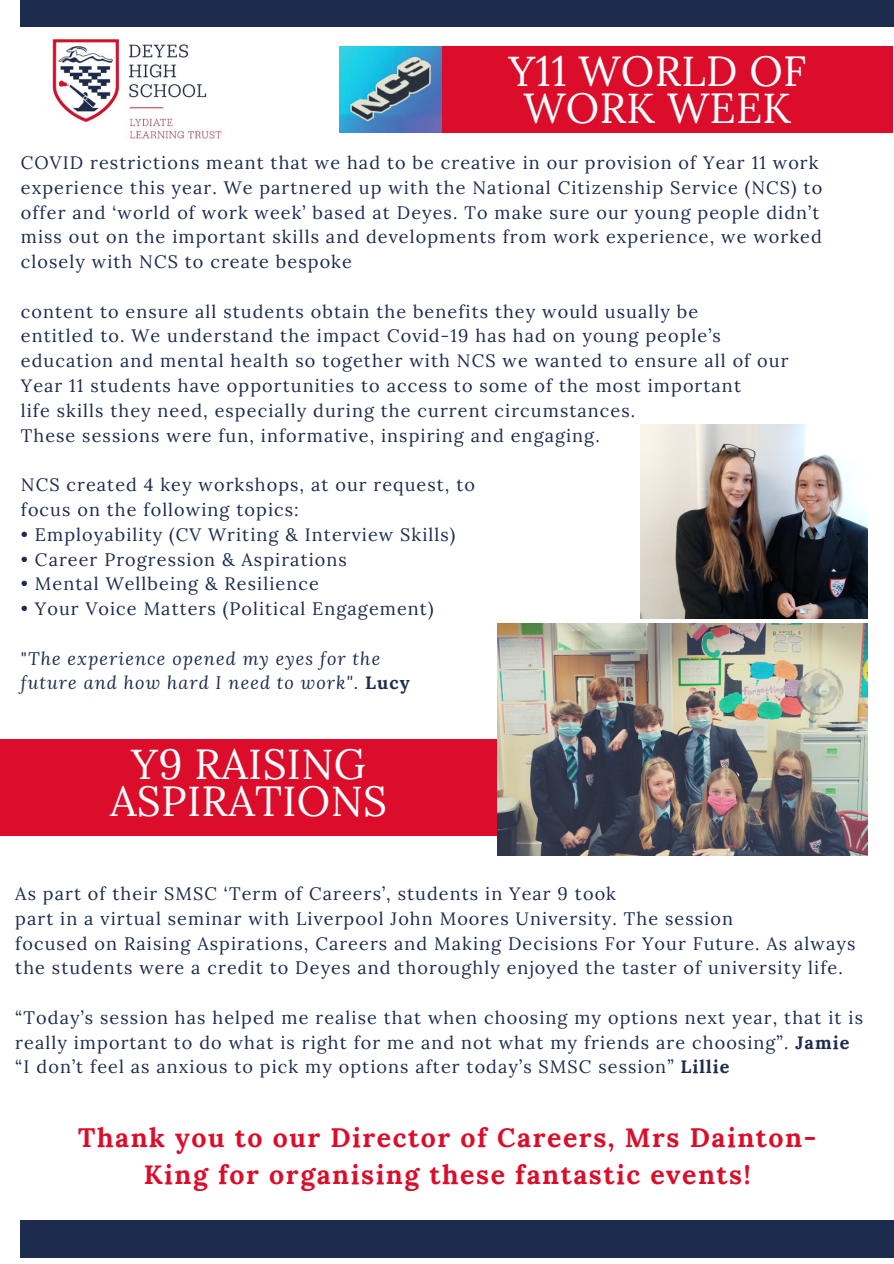
<style>
.page{position:relative;width:894px;height:1264px;background:#fff}
.page>*{position:absolute;margin:0;border:0;box-sizing:border-box;transform-origin:0 0}
.t1{font:42px/37.2px "Lora";letter-spacing:.01em;color:#fff;text-align:center}
.t2{font:700 26.55px/37px "Lora";letter-spacing:.06em;color:#db0d2a;text-align:center}
.t3{font:18px/24.8px "Lora";letter-spacing:.06em;color:#1d2b4e}
.t4{font:italic 18px "Lora";letter-spacing:.06em;color:#1d2b4e}
.s1{font-style:normal}
.s2{font-weight:700;font-style:normal}
.s3{font-weight:700}
</style>
<div class="page">
<div style="left:21px;top:1220px;width:872px;height:38px;background:#1d2b4e"></div>
<div style="left:21px;top:0;width:872px;height:27px;background:#1d2b4e"></div>
<img style="left:339px;top:46px;width:103px;height:87px">
<img style="left:497px;top:623px;width:370px;height:232px">
<div style="left:442px;top:46px;width:450px;height:87px;background:#db0d2a"></div>
<div style="left:0;top:739px;width:497px;height:96px;background:#db0d2a"></div>
<img style="left:52px;top:39px;width:170px;height:100px">
<img style="left:640px;top:424px;width:227px;height:195px">
<p class="t1" style="left:508px;top:52px;width:299px">Y11 WORLD OF<br>WORK WEEK</p>
<p class="t3" style="left:21px;top:150px;width:802px">COVID restrictions meant that we had to be creative in our provision of Year 11 work experience this year. We partnered up with the National Citizenship Service (NCS) to offer and ‘world of work week’ based at Deyes. To make sure our young people didn’t miss out on the important skills and developments from work experience, we worked closely with NCS to create bespoke</p>
<p class="t3" style="left:21px;top:299px;width:678px">content to ensure all students obtain the benefits they would usually be</p>
<p class="t3" style="left:21px;top:323px;width:701px">entitled to. We understand the impact Covid-19 has had on young people’s</p>
<p class="t3" style="left:21px;top:348px;width:769px">education and mental health so together with NCS we wanted to ensure all of our</p>
<p class="t3" style="left:21px;top:373px;width:721px">Year 11 students have opportunities to access to some of the most important</p>
<p class="t3" style="left:21px;top:398px;width:615px">life skills they need, especially during the current circumstances.</p>
<p class="t3" style="left:21px;top:422px;width:580px">These sessions were fun, informative, inspiring and engaging.</p>
<p class="t3" style="left:21px;top:472px;width:455px">NCS created 4 key workshops, at our request, to</p>
<p class="t3" style="left:21px;top:497px;width:279px">focus on the following topics:</p>
<p class="t3" style="left:21px;top:522px;width:436px">• Employability (CV Writing &amp; Interview Skills)</p>
<p class="t3" style="left:21px;top:546px;width:327px">• Career Progression &amp; Aspirations</p>
<p class="t3" style="left:21px;top:571px;width:299px">• Mental Wellbeing &amp; Resilience</p>
<p class="t3" style="left:21px;top:596px;width:414px">• Your Voice Matters (Political Engagement)</p>
<p class="t4" style="left:21px;top:646px;width:361px"><span class="s1">"</span>The experience opened my eyes for the</p>
<p class="t4" style="left:21px;top:670px;width:390px">future and how hard I need to work". <span class="s2">Lucy</span></p>
<p class="t1" style="left:110px;top:745px;width:278px">Y9 RAISING<br>ASPIRATIONS</p>
<p class="t3" style="left:15px;top:881px;width:602px">As part of their SMSC ‘Term of Careers’, students in Year 9 took</p>
<p class="t3" style="left:15px;top:905px;width:719px">part in a virtual seminar with Liverpool John Moores University. The session</p>
<p class="t3" style="left:15px;top:930px;width:841px">focused on Raising Aspirations, Careers and Making Decisions For Your Future. As always the students were a credit to Deyes and thoroughly enjoyed the taster of university life.</p>
<p class="t3" style="left:15px;top:1004px;width:848px">“Today’s session has helped me realise that when choosing my options next year, that it is really important to do what is right for me and not what my friends are choosing”. <span class="s3">Jamie</span></p>
<p class="t3" style="left:15px;top:1054px;width:715px">“I don’t feel as anxious to pick my options after today’s SMSC session” <span class="s3">Lillie</span></p>
<p class="t2" style="left:78px;top:1118px;width:739px">Thank you to our Director of Careers, Mrs Dainton-<br>King for organising these fantastic events!</p>
</div>
